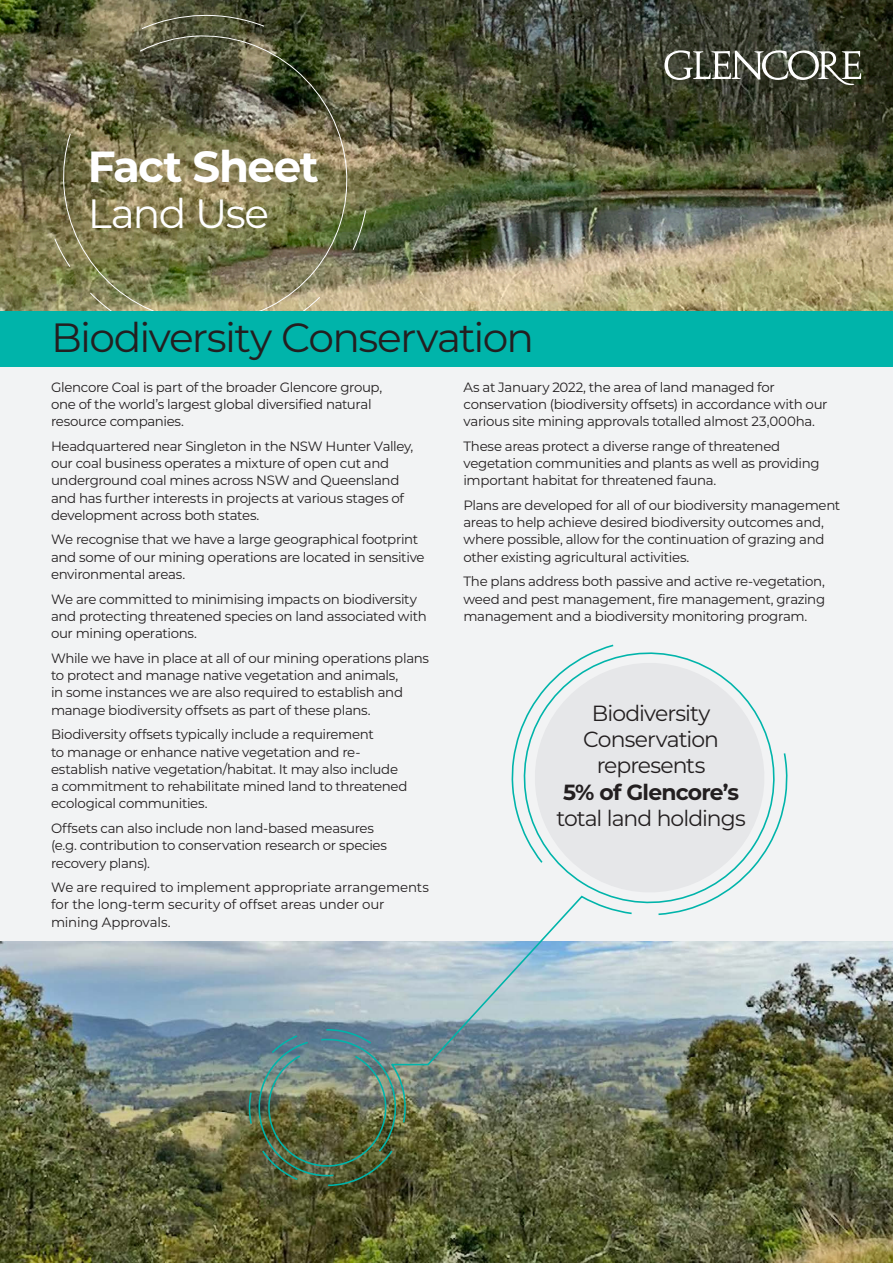
<style>
.page{position:relative;width:893px;height:1263px;background:#fff}
.page>*{position:absolute;margin:0;border:0;box-sizing:border-box;transform-origin:0 0}
.HST_-_BODY_-_BULLET{font:700 43.5px "Montserrat";letter-spacing:-.03em;color:#fff}
.HST_-_BODY_-_BULLET-2{font:40.8px "Montserrat";letter-spacing:-.04em;color:#231f20}
.HST_-_BODY_-_BULLET-3{font:40.8px "Montserrat";letter-spacing:-.04em;color:#fff}
.HST_-_HEADING_1{font:21.9px/26.2px "Montserrat";letter-spacing:-.045em;color:#231f20;text-align:center}
.HST_-_BODY_-_BULLET-4{font:13.5px/17.2px "Montserrat";letter-spacing:-.025em;color:#231f20}
.s1{font-weight:700}
</style>
<div class="page">
<div style="left:0;top:367px;width:893px;height:896px;background:#f2f3f4"></div>
<img style="left:0;top:0;width:893px;height:311px">
<img style="left:63px;top:35px;width:285px;height:276px">
<svg style="left:174px;top:296px;width:147px;height:15px;background:#bbac82"></svg>
<svg style="left:54px;top:237px;width:17px;height:31px"></svg>
<svg style="left:89px;top:292px;width:28px;height:19px"></svg>
<svg style="left:352px;top:209px;width:15px;height:42px"></svg>
<svg style="left:141px;top:11px;width:124px;height:19px;background:#5e5f45"></svg>
<div style="left:0;top:311px;width:893px;height:56px;background:#00b4aa"></div>
<img style="left:0;top:942px;width:893px;height:321px">
<img style="left:248px;top:644px;width:545px;height:543px">
<svg style="left:664px;top:50px;width:197px;height:35px"></svg>
<p class="HST_-_BODY_-_BULLET" style="left:88px;top:135px;width:233px">Fact Sheet</p>
<p class="HST_-_BODY_-_BULLET-3" style="left:88px;top:186px;width:183px">Land Use</p>
<p class="HST_-_BODY_-_BULLET-2" style="left:51px;top:310px;width:485px">Biodiversity Conservation</p>
<p class="HST_-_BODY_-_BULLET-4" style="left:51px;top:378px;width:333px">Glencore Coal is part of the broader Glencore group, one of the world’s largest global diversified natural resource companies.</p>
<p class="HST_-_BODY_-_BULLET-4" style="left:51px;top:437px;width:364px">Headquartered near Singleton in the NSW Hunter Valley, our coal business operates a mixture of open cut and underground coal mines across NSW and Queensland and has further interests in projects at various stages of development across both states.</p>
<p class="HST_-_BODY_-_BULLET-4" style="left:51px;top:531px;width:375px">We recognise that we have a large geographical footprint and some of our mining operations are located in sensitive environmental areas.</p>
<p class="HST_-_BODY_-_BULLET-4" style="left:51px;top:590px;width:377px">We are committed to minimising impacts on biodiversity and protecting threatened species on land associated with our mining operations.</p>
<p class="HST_-_BODY_-_BULLET-4" style="left:51px;top:649px;width:380px">While we have in place at all of our mining operations plans to protect and manage native vegetation and animals,<br>in some instances we are also required to establish and manage biodiversity offsets as part of these plans.</p>
<p class="HST_-_BODY_-_BULLET-4" style="left:51px;top:725px;width:358px">Biodiversity offsets typically include a requirement<br>to manage or enhance native vegetation and re&shy;establish native vegetation/habitat. It may also include a commitment to rehabilitate mined land to threatened ecological communities.</p>
<p class="HST_-_BODY_-_BULLET-4" style="left:51px;top:819px;width:338px">Offsets can also include non land-based measures (e.g. contribution to conservation research or species recovery plans).</p>
<p class="HST_-_BODY_-_BULLET-4" style="left:51px;top:878px;width:380px">We are required to implement appropriate arrangements for the long-term security of offset areas under our mining Approvals.</p>
<p class="HST_-_BODY_-_BULLET-4" style="left:463px;top:378px;width:366px">As at January 2022, the area of land managed for conservation (biodiversity offsets) in accordance with our various site mining approvals totalled almost 23,000ha.</p>
<p class="HST_-_BODY_-_BULLET-4" style="left:463px;top:437px;width:358px">These areas protect a diverse range of threatened vegetation communities and plants as well as providing important habitat for threatened fauna.</p>
<p class="HST_-_BODY_-_BULLET-4" style="left:463px;top:496px;width:378px">Plans are developed for all of our biodiversity management areas to help achieve desired biodiversity outcomes and, where possible, allow for the continuation of grazing and other existing agricultural activities.</p>
<p class="HST_-_BODY_-_BULLET-4" style="left:463px;top:572px;width:363px;text-align:justify">The plans address both passive and active re-vegetation, weed and pest management, fire management, grazing management and a biodiversity monitoring program.</p>
<p class="HST_-_HEADING_1" style="left:557px;top:699px;width:191px">Biodiversity<br>Conservation represents<br><span class="s1">5% of Glencore’s </span>total land holdings</p>
</div>
